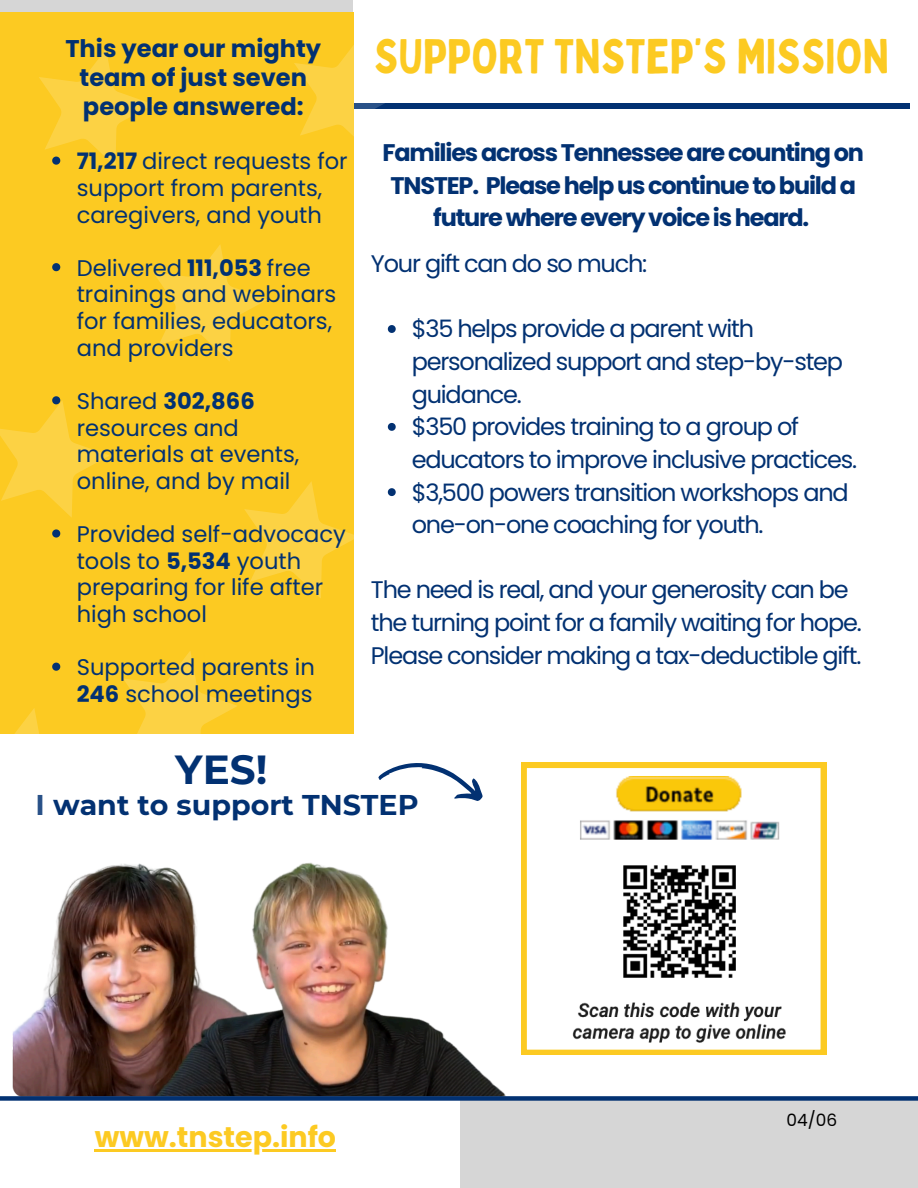
<style>
.page{position:relative;width:918px;height:1188px;background:#fff}
.page>*{position:absolute;margin:0;border:0;box-sizing:border-box;transform-origin:0 0}
.t1{font:48px "Bobby Jones";color:#fcca22}
.t2{font:700 40.5px "Montserrat";color:#023172}
.t3{font:700 28.5px "Montserrat";color:#023172}
.t4{font:700 28.5px "Poppins";color:#fcca22}
.t5{font:700 24.15px/29px "Poppins";color:#023172;text-align:center}
.t6{font:24px/32.7px "Poppins";letter-spacing:-.05em;color:#023172}
.t7{font:700 24px/32.7px "Poppins";letter-spacing:-.05em;color:#023172;text-align:center}
.t8{font:22.65px/26.7px "Poppins";color:#023172}
.t9{font:16.95px "Poppins";color:#000}
.s1{font-weight:700}
</style>
<div class="page">
<div style="left:460px;top:1098px;width:458px;height:90px;background:#d6d6d6"></div>
<div style="left:10px;top:103px;width:900px;height:5px;background:#023172"></div>
<div style="left:0;top:0;width:353px;height:103px;background:#d6d6d6"></div>
<img style="left:12px;top:862px;width:494px;height:234px">
<div style="left:0;top:1096px;width:918px;height:5px;background:#023172"></div>
<hr style="left:95px;top:1150px;width:241px;height:2px;background:#fcca22">
<div style="left:0;top:13px;width:354px;height:721px;background:#fcca22"></div>
<svg style="left:244px;top:481px;width:110px;height:117px"></svg>
<svg style="left:294px;top:45px;width:125px;height:91px"></svg>
<svg style="left:153px;top:245px;width:114px;height:116px"></svg>
<svg style="left:123px;top:651px;width:114px;height:83px"></svg>
<svg style="left:39px;top:49px;width:114px;height:117px"></svg>
<svg style="left:52px;top:263px;width:8px;height:8px"></svg>
<svg style="left:0;top:396px;width:109px;height:121px"></svg>
<svg style="left:52px;top:529px;width:8px;height:9px"></svg>
<svg style="left:52px;top:663px;width:8px;height:8px"></svg>
<svg style="left:521px;top:762px;width:305px;height:293px"></svg>
<svg style="left:378px;top:763px;width:105px;height:38px"></svg>
<svg style="left:15px;top:708px;width:24px;height:26px"></svg>
<svg style="left:388px;top:325px;width:8px;height:8px"></svg>
<svg style="left:388px;top:423px;width:8px;height:8px"></svg>
<svg style="left:388px;top:488px;width:8px;height:8px"></svg>
<p class="t5" style="left:65px;top:34px;width:257px">This year our mighty team of just seven people answered:</p>
<p class="t8" style="left:77px;top:148px;width:273px"><span class="s1">71,217</span> direct requests for support from parents, caregivers, and youth</p>
<p class="t8" style="left:77px;top:255px;width:261px">Delivered <span class="s1">111,053</span> free trainings and webinars for families, educators, and providers</p>
<p class="t8" style="left:77px;top:388px;width:224px">Shared <span class="s1">302,866 </span>resources and materials at events, online, and by mail</p>
<p class="t8" style="left:77px;top:521px;width:271px">Provided self-advocacy tools to <span class="s1">5,534</span> youth preparing for life after high school</p>
<p class="t8" style="left:77px;top:654px;width:240px">Supported parents in<br><span class="s1">246</span> school meetings</p>
<h1 class="t1" style="left:374px;top:26px;width:517px">SUPPORT TNSTEP’S MISSION</h1>
<h4 class="t7" style="left:383px;top:136px;width:483px">Families across Tennessee are counting on<br>TNSTEP. Please help us continue to build a future where every voice is heard.</h4>
<h5 class="t6" style="left:371px;top:247px;width:278px">Your gift can do so much:</h5>
<h5 class="t6" style="left:412px;top:313px;width:433px">$35 helps provide a parent with personalized support and step-by-step guidance.</h5>
<h5 class="t6" style="left:412px;top:411px;width:447px">$350 provides training to a group of educators to improve inclusive practices.</h5>
<h5 class="t6" style="left:412px;top:476px;width:438px">$3,500 powers transition workshops and one-on-one coaching for youth.</h5>
<h5 class="t6" style="left:371px;top:574px;width:492px">The need is real, and your generosity can be the turning point for a family waiting for hope.<br>Please consider making a tax-deductible gift.</h5>
<h3 class="t2" style="left:175px;top:744px;width:94px">YES!</h3>
<h3 class="t3" style="left:36px;top:788px;width:385px">I want to support TNSTEP</h3>
<p class="t4" style="left:95px;top:1117px;width:243px">www.tnstep.info</p>
<p class="t9" style="left:787px;top:1108px;width:52px">04/06</p>
</div>
